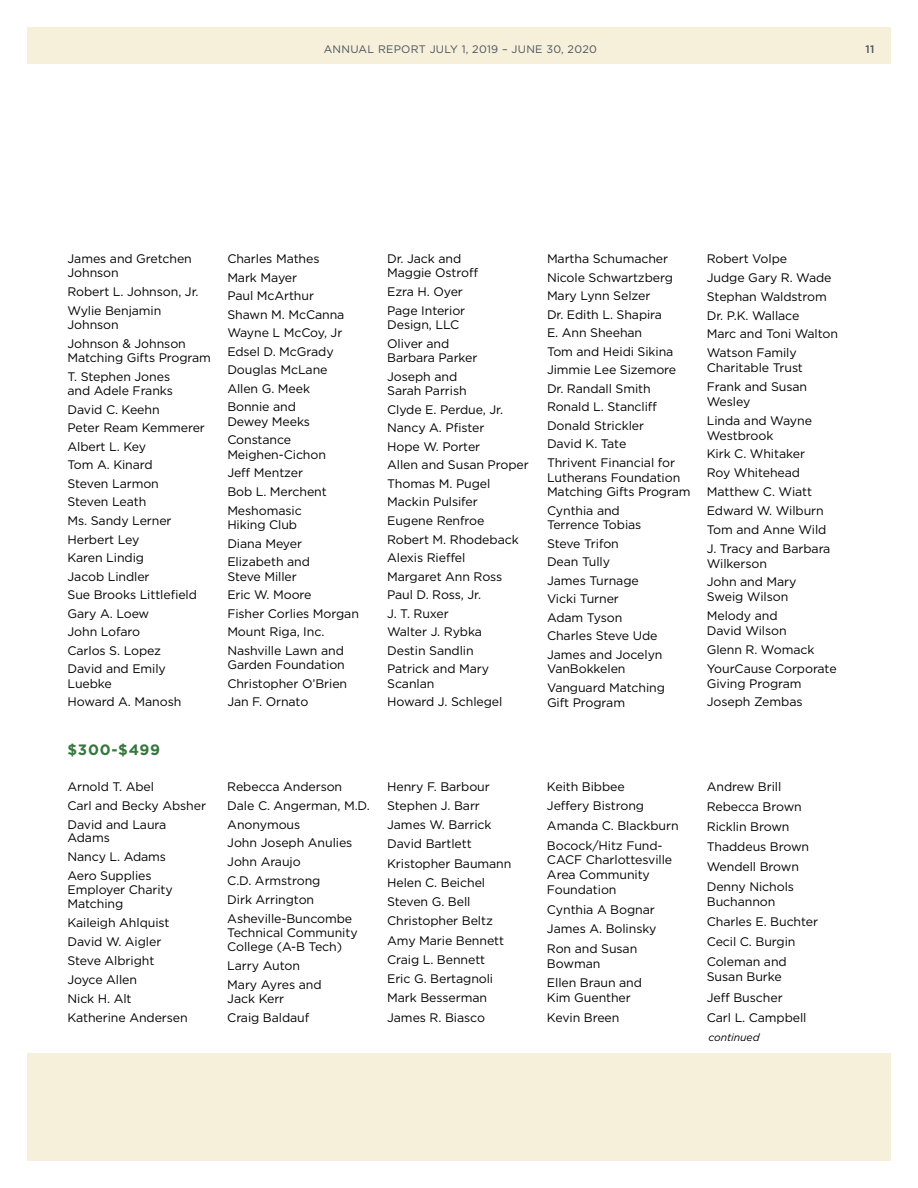
<style>
.page{position:relative;width:918px;height:1188px;background:#fff}
.page>*{position:absolute;margin:0;border:0;box-sizing:border-box;transform-origin:0 0}
.t1{font:700 15px "Gotham";letter-spacing:.05em;color:#35773c}
.t2{font:12.3px/18.6px "Gotham";letter-spacing:-.005em;color:#000}
.t3{font:10.8px "Gotham";letter-spacing:.025em;color:#48535b}
.t4{font:500 10.8px "Gotham";color:#48535b}
.t5{font:italic 10.5px "Gotham";letter-spacing:-.005em;color:#000}
</style>
<div class="page">
<div style="left:27px;top:1053px;width:864px;height:108px;background:#f6f0db"></div>
<div style="left:27px;top:27px;width:864px;height:37px;background:#f6f0db"></div>
<p class="t3" style="left:324px;top:42px;width:275px">ANNUAL REPORT JULY 1, 2019 – JUNE 30, 2020</p>
<p class="t4" style="left:866px;top:42px;width:10px">11</p>
<p class="t2" style="left:68px;top:251px;width:126px;line-height:14.5px">James and Gretchen<br>Johnson</p>
<p class="t2" style="left:68px;top:282px;width:133px">Robert L. Johnson, Jr.<br>Wylie Benjamin</p>
<p class="t2" style="left:68px;top:315px;width:120px">Johnson<br>Johnson &amp; Johnson</p>
<p class="t2" style="left:68px;top:348px;width:145px">Matching Gifts Program<br>T. Stephen Jones</p>
<p class="t2" style="left:68px;top:381px;width:139px">and Adele Franks<br>David C. Keehn<br>Peter Ream Kemmerer<br>Albert L. Key<br>Tom A. Kinard<br>Steven Larmon<br>Steven Leath<br>Ms. Sandy Lerner<br>Herbert Ley<br>Karen Lindig<br>Jacob Lindler<br>Sue Brooks Littlefield<br>Gary A. Loew<br>John Lofaro<br>Carlos S. Lopez<br>David and Emily</p>
<p class="t2" style="left:68px;top:674px;width:115px">Luebke<br>Howard A. Manosh</p>
<p class="t1" style="left:68px;top:740px;width:94px">$300-$499</p>
<p class="t2" style="left:67px;top:777px;width:140px">Arnold T. Abel<br>Carl and Becky Absher<br>David and Laura</p>
<p class="t2" style="left:67px;top:828px;width:100px">Adams<br>Nancy L. Adams<br>Aero Supplies</p>
<p class="t2" style="left:67px;top:883px;width:107px;line-height:14px">Employer Charity<br>Matching</p>
<p class="t2" style="left:67px;top:913px;width:122px">Kaileigh Ahlquist<br>David W. Aigler<br>Steve Albright<br>Joyce Allen<br>Nick H. Alt<br>Katherine Andersen</p>
<p class="t2" style="left:227px;top:249px;width:119px">Charles Mathes<br>Mark Mayer<br>Paul McArthur<br>Shawn M. McCanna<br>Wayne L McCoy, Jr<br>Edsel D. McGrady<br>Douglas McLane<br>Allen G. Meek<br>Bonnie and</p>
<p class="t2" style="left:227px;top:412px;width:84px">Dewey Meeks<br>Constance</p>
<p class="t2" style="left:227px;top:445px;width:101px">Meighen-Cichon<br>Jeff Mentzer<br>Bob L. Merchent<br>Meshomasic</p>
<p class="t2" style="left:227px;top:515px;width:84px">Hiking Club<br>Diana Meyer<br>Elizabeth and</p>
<p class="t2" style="left:227px;top:567px;width:133px">Steve Miller<br>Eric W. Moore<br>Fisher Corlies Morgan<br>Mount Riga, Inc.<br>Nashville Lawn and</p>
<p class="t2" style="left:227px;top:655px;width:121px">Garden Foundation<br>Christopher O’Brien<br>Jan F. Ornato</p>
<p class="t2" style="left:227px;top:777px;width:144px">Rebecca Anderson<br>Dale C. Angerman, M.D.<br>Anonymous<br>John Joseph Anulies<br>John Araujo<br>C.D. Armstrong<br>Dirk Arrington<br>Asheville-Buncombe</p>
<p class="t2" style="left:227px;top:926px;width:132px;line-height:14px">Technical Community<br>College (A-B Tech)</p>
<p class="t2" style="left:227px;top:956px;width:96px">Larry Auton<br>Mary Ayres and</p>
<p class="t2" style="left:227px;top:989px;width:84px">Jack Kerr<br>Craig Baldauf</p>
<p class="t2" style="left:387px;top:251px;width:92px;line-height:14.5px">Dr. Jack and<br>Maggie Ostroff</p>
<p class="t2" style="left:387px;top:282px;width:80px">Ezra H. Oyer<br>Page Interior</p>
<p class="t2" style="left:387px;top:315px;width:74px">Design, LLC<br>Oliver and</p>
<p class="t2" style="left:387px;top:348px;width:92px">Barbara Parker<br>Joseph and</p>
<p class="t2" style="left:387px;top:381px;width:143px">Sarah Parrish<br>Clyde E. Perdue, Jr.<br>Nancy A. Pfister<br>Hope W. Porter<br>Allen and Susan Proper<br>Thomas M. Pugel<br>Mackin Pulsifer<br>Eugene Renfroe<br>Robert M. Rhodeback<br>Alexis Rieffel<br>Margaret Ann Ross<br>Paul D. Ross, Jr.<br>J. T. Ruxer<br>Walter J. Rybka<br>Destin Sandlin<br>Patrick and Mary</p>
<p class="t2" style="left:387px;top:674px;width:117px">Scanlan<br>Howard J. Schlegel</p>
<p class="t2" style="left:547px;top:249px;width:131px">Martha Schumacher<br>Nicole Schwartzberg<br>Mary Lynn Selzer<br>Dr. Edith L. Shapira<br>E. Ann Sheehan<br>Tom and Heidi Sikina<br>Jimmie Lee Sizemore<br>Dr. Randall Smith<br>Ronald L. Stancliff<br>Donald Strickler<br>David K. Tate<br>Thrivent Financial for</p>
<p class="t2" style="left:547px;top:470px;width:145px;line-height:14.5px">Lutherans Foundation<br>Matching Gifts Program</p>
<p class="t2" style="left:547px;top:503px;width:96px;line-height:14.5px">Cynthia and<br>Terrence Tobias</p>
<p class="t2" style="left:547px;top:534px;width:117px">Steve Trifon<br>Dean Tully<br>James Turnage<br>Vicki Turner<br>Adam Tyson<br>Charles Steve Ude<br>James and Jocelyn</p>
<p class="t2" style="left:547px;top:660px;width:119px">VanBokkelen<br>Vanguard Matching</p>
<p class="t2" style="left:547px;top:693px;width:80px">Gift Program</p>
<p class="t2" style="left:707px;top:249px;width:133px">Robert Volpe<br>Judge Gary R. Wade<br>Stephan Waldstrom<br>Dr. P.K. Wallace<br>Marc and Toni Walton<br>Watson Family</p>
<p class="t2" style="left:707px;top:358px;width:102px">Charitable Trust<br>Frank and Susan</p>
<p class="t2" style="left:707px;top:392px;width:107px">Wesley<br>Linda and Wayne</p>
<p class="t2" style="left:707px;top:425px;width:125px">Westbrook<br>Kirk C. Whitaker<br>Roy Whitehead<br>Matthew C. Wiatt<br>Edward W. Wilburn<br>Tom and Anne Wild<br>J. Tracy and Barbara</p>
<p class="t2" style="left:707px;top:554px;width:91px">Wilkerson<br>John and Mary</p>
<p class="t2" style="left:707px;top:587px;width:83px">Sweig Wilson<br>Melody and</p>
<p class="t2" style="left:707px;top:621px;width:131px">David Wilson<br>Glenn R. Womack<br>YourCause Corporate</p>
<p class="t2" style="left:707px;top:674px;width:97px">Giving Program<br>Joseph Zembas</p>
<p class="t2" style="left:387px;top:777px;width:126px;line-height:19.2px">Henry F. Barbour<br>Stephen J. Barr<br>James W. Barrick<br>David Bartlett<br>Kristopher Baumann<br>Helen C. Beichel<br>Steven G. Bell<br>Christopher Beltz<br>Amy Marie Bennett<br>Craig L. Bennett<br>Eric G. Bertagnoli<br>Mark Besserman<br>James R. Biasco</p>
<p class="t2" style="left:547px;top:776px;width:133px;line-height:19.6px">Keith Bibbee<br>Jeffery Bistrong<br>Amanda C. Blackburn<br>Bocock/Hitz Fund-</p>
<p class="t2" style="left:547px;top:853px;width:127px;line-height:14.7px">CACF Charlottesville<br>Area Community<br>Foundation</p>
<p class="t2" style="left:547px;top:899px;width:111px;line-height:19.6px">Cynthia A Bognar<br>James A. Bolinsky<br>Ron and Susan</p>
<p class="t2" style="left:547px;top:953px;width:97px;line-height:19.6px">Bowman<br>Ellen Braun and</p>
<p class="t2" style="left:547px;top:988px;width:85px;line-height:19.6px">Kim Guenther<br>Kevin Breen</p>
<p class="t2" style="left:707px;top:776px;width:104px;line-height:20.1px">Andrew Brill<br>Rebecca Brown<br>Ricklin Brown<br>Thaddeus Brown<br>Wendell Brown<br>Denny Nichols</p>
<p class="t2" style="left:707px;top:892px;width:113px;line-height:20.1px">Buchannon<br>Charles E. Buchter<br>Cecil C. Burgin<br>Coleman and</p>
<p class="t2" style="left:707px;top:967px;width:101px;line-height:20.1px">Susan Burke<br>Jeff Buscher<br>Carl L. Campbell</p>
<p class="t5" style="left:708px;top:1030px;width:53px">continued</p>
</div>
